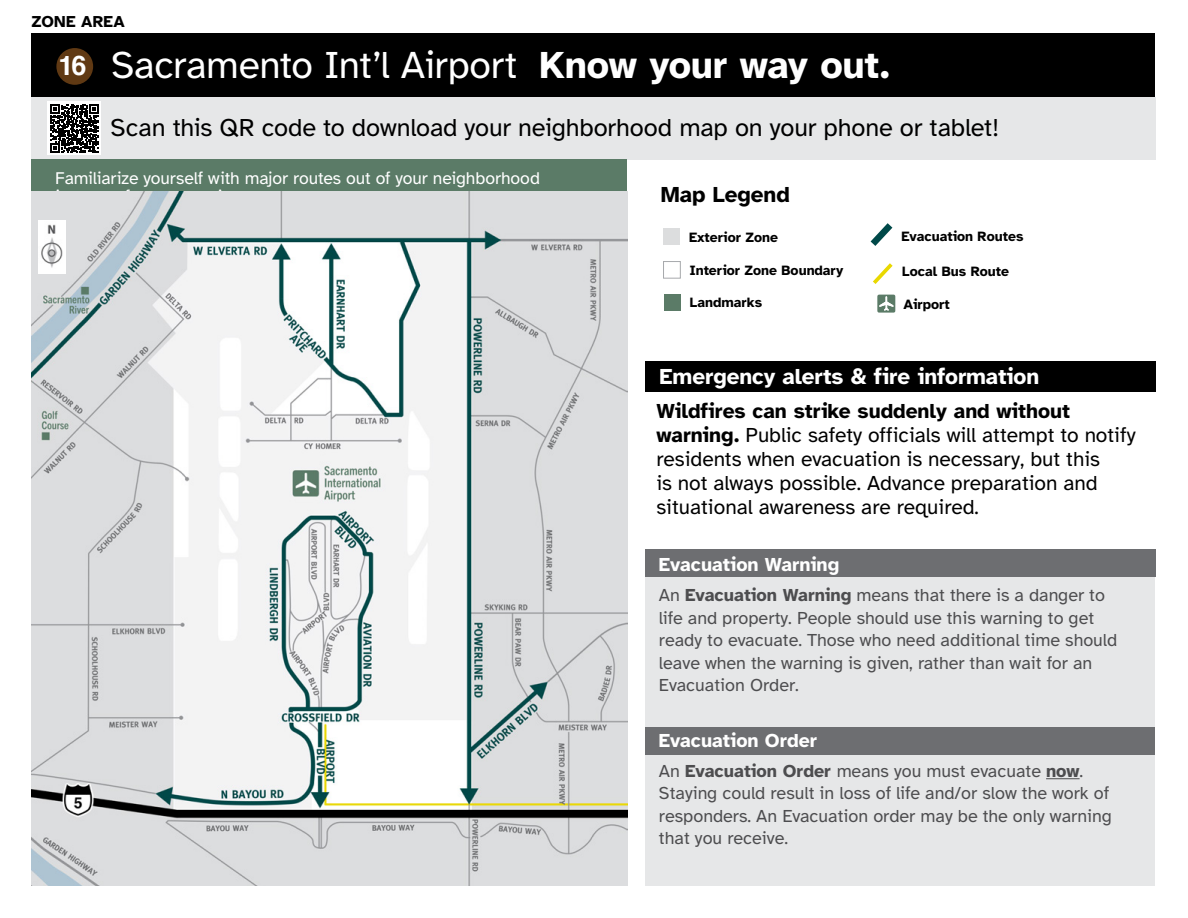
<style>
.page{position:relative;width:1188px;height:918px;background:#fff}
.page>*{position:absolute;margin:0;border:0;box-sizing:border-box;transform-origin:0 0}
.t1{font:39px "Atkinson Hyperlegible";letter-spacing:-.01em;color:#fff}
.t2{font:700 27px "Helvetica";color:#fff}
.t3{font:25.5px "Atkinson Hyperlegible";letter-spacing:-.005em;color:#000}
.t4{font:700 22.5px "Atkinson Hyperlegible";letter-spacing:-.005em;color:#fff}
.t5{font:700 22.5px "Atkinson Hyperlegible";color:#000}
.t6{font:21px/24px "Atkinson Hyperlegible";color:#000}
.t7{font:700 19.5px "Atkinson Hyperlegible";color:#fff}
.t8{font:18px/22.5px "Atkinson Hyperlegible";color:#4d4d4f}
.t9{font:17.55px "Atkinson Hyperlegible";letter-spacing:-.005em;color:#fff}
.t10{font:700 16.5px "Atkinson Hyperlegible";letter-spacing:.015em;color:#000}
.t11{font:700 13.95px "Atkinson Hyperlegible";color:#000}
.s1{font-weight:700}
</style>
<div class="page">
<div style="left:32px;top:97px;width:1124px;height:63px;background:#e6e7e8"></div>
<div style="left:32px;top:160px;width:595px;height:53px;background:#5b7b67"></div>
<div style="left:32px;top:33px;width:1123px;height:64px;background:#000"></div>
<div style="left:645px;top:575px;width:510px;height:311px;background:#e6e7e8"></div>
<div style="left:645px;top:550px;width:511px;height:27px;background:#6d6e71"></div>
<div style="left:645px;top:727px;width:510px;height:28px;background:#6d6e71"></div>
<div style="left:645px;top:362px;width:511px;height:30px;background:#000"></div>
<div style="left:56px;top:48px;width:37px;height:37px;background:#603913;border-radius:50%"></div>
<svg style="left:48px;top:102px;width:53px;height:53px"></svg>
<svg style="left:51px;top:105px;width:47px;height:47px;background:#454545"></svg>
<img style="left:32px;top:191px;width:595px;height:695px">
<div style="left:38px;top:220px;width:28px;height:53px;background:#fff"></div>
<img style="left:41px;top:224px;width:22px;height:44px">
<div style="left:663px;top:229px;width:17px;height:16px;background:#dcddde"></div>
<div style="left:663px;top:261px;width:18px;height:18px;border:1px solid #a7a9ac"></div>
<div style="left:664px;top:294px;width:17px;height:17px;background:#5b7b67"></div>
<svg style="left:871px;top:223px;width:21px;height:23px"></svg>
<svg style="left:873px;top:263px;width:20px;height:21px"></svg>
<svg style="left:877px;top:295px;width:18px;height:18px"></svg>
<hr style="left:1046px;top:778px;width:34px;height:1px;background:#4d4d4f">
<p class="t10" style="left:32px;top:12px;width:95px">ZONE AREA</p>
<p class="t2" style="left:58px;top:44px;width:30px">16</p>
<p class="t1" style="left:111px;top:43px;width:781px">Sacramento Int’l Airport <span class="s1">Know your way out.</span></p>
<p class="t3" style="left:111px;top:113px;width:890px">Scan this QR code to download your neighborhood map on your phone or tablet!</p>
<p class="t9" style="left:55px;top:168px;width:486px">Familiarize yourself with major routes out of your neighborhood</p>
<p class="t5" style="left:661px;top:181px;width:131px">Map Legend</p>
<p class="t11" style="left:689px;top:230px;width:91px">Exterior Zone</p>
<p class="t11" style="left:689px;top:262px;width:156px">Interior Zone Boundary</p>
<p class="t11" style="left:690px;top:294px;width:74px">Landmarks</p>
<p class="t11" style="left:901px;top:228px;width:124px">Evacuation Routes</p>
<p class="t11" style="left:902px;top:264px;width:108px">Local Bus Route</p>
<p class="t11" style="left:904px;top:296px;width:48px">Airport</p>
<p class="t4" style="left:660px;top:364px;width:381px">Emergency alerts &amp; fire information</p>
<p class="t6" style="left:656px;top:400px;width:481px"><span class="s1">Wildfires can strike suddenly and without warning.</span> Public safety officials will attempt to notify residents when evacuation is necessary, but this<br>is not always possible. Advance preparation and situational awareness are required.</p>
<p class="t7" style="left:659px;top:554px;width:182px">Evacuation Warning</p>
<p class="t8" style="left:659px;top:584px;width:460px">An <span class="s1">Evacuation Warning</span> means that there is a danger to life and property. People should use this warning to get ready to evacuate. Those who need additional time should leave when the warning is given, rather than wait for an Evacuation Order.</p>
<p class="t7" style="left:659px;top:729px;width:159px">Evacuation Order</p>
<p class="t8" style="left:659px;top:760px;width:454px">An <span class="s1">Evacuation Order</span> means you must evacuate <span class="s1">now</span>.<br>Staying could result in loss of life and/or slow the work of responders. An Evacuation order may be the only warning that you receive.</p>
</div>
